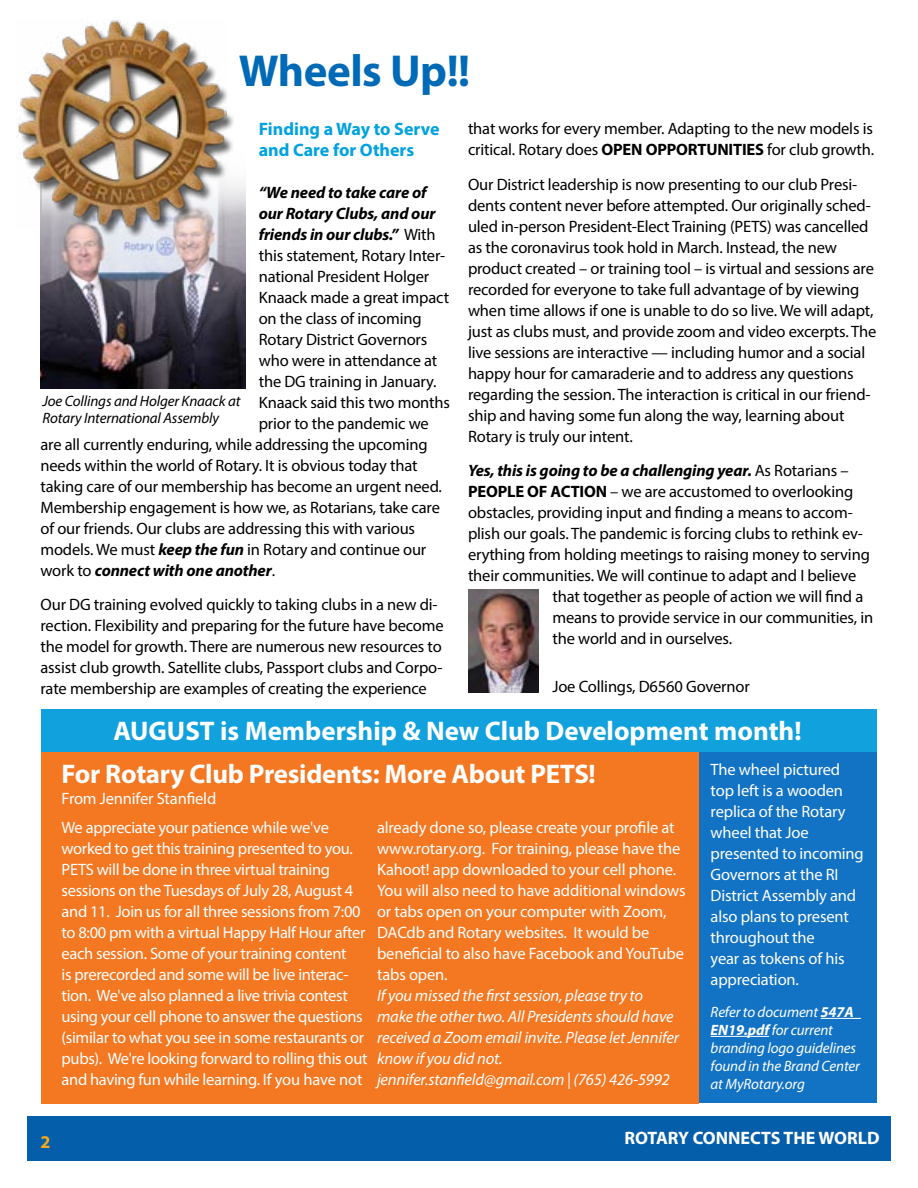
<style>
.page{position:relative;width:918px;height:1188px;background:#fff}
.page>*{position:absolute;margin:0;border:0;box-sizing:border-box;transform-origin:0 0}
.t1{font:700 45px "Myriad Pro";letter-spacing:-.01em;color:#006ab6}
.t2{font:700 27px "Myriad Pro";letter-spacing:-.005em;color:#fff}
.t3{font:700 18px/21px "Myriad Pro";color:#00a2df}
.t4{font:700 18px "Myriad Pro";color:#fff}
.t5{font:700 18px "Myriad Pro";color:#f6a81c}
.t6{font:16.5px/21px "Myriad Pro";letter-spacing:-.01em;color:#000}
.t7{font:16.5px/21px "Myriad Pro";letter-spacing:-.02em;color:#fff}
.t8{font:italic 16.5px/21px "Myriad Pro";letter-spacing:-.01em;color:#fff}
.t9{font:italic 700 16.5px "Myriad Pro";letter-spacing:-.01em;color:#000}
.t10{font:italic 15px/18px "Myriad Pro";letter-spacing:-.01em;color:#fff}
.t11{font:italic 15px/16.5px "Myriad Pro";letter-spacing:-.01em;color:#000}
.s1{font-weight:400;font-style:normal}
.s2{font-weight:700;font-style:italic}
.s3{font-weight:700}
</style>
<div class="page">
<div style="left:700px;top:753px;width:177px;height:350px;background:#1272c3"></div>
<img style="left:40px;top:216px;width:205px;height:173px">
<div style="left:27px;top:1117px;width:864px;height:44px;background:#055eaa"></div>
<img style="left:468px;top:589px;width:71px;height:103px">
<div style="left:41px;top:752px;width:658px;height:351px;background:#f47721"></div>
<svg style="left:235px;top:183px;width:11px;height:33px"></svg>
<div style="left:21px;top:23px;width:214px;height:214px;background:#000;opacity:.6"></div>
<img style="left:16px;top:20px;width:210px;height:209px">
<div style="left:41px;top:709px;width:836px;height:43px;background:#11a1dc"></div>
<hr style="left:821px;top:1018px;width:40px;height:1px;background:#fff">
<hr style="left:711px;top:1036px;width:58px;height:1px;background:#fff">
<h1 class="t1" style="left:239px;top:42px;width:233px">Wheels Up!!</h1>
<p class="t3" style="left:259px;top:118px;width:182px">Finding a Way to Serve and Care for Others</p>
<p class="t9" style="left:259px;top:181px;width:169px">“We need to take care of</p>
<p class="t9" style="left:259px;top:202px;width:178px">our Rotary Clubs, and our</p>
<p class="t9" style="left:259px;top:223px;width:178px">friends in our clubs.” <span class="s1">With</span></p>
<p class="t6" style="left:259px;top:244px;width:188px">this statement, Rotary Inter-</p>
<p class="t6" style="left:259px;top:265px;width:172px">national President Holger</p>
<p class="t6" style="left:259px;top:286px;width:192px">Knaack made a great impact</p>
<p class="t6" style="left:259px;top:307px;width:164px">on the class of incoming</p>
<p class="t6" style="left:259px;top:328px;width:170px">Rotary District Governors</p>
<p class="t6" style="left:259px;top:349px;width:180px">who were in attendance at</p>
<p class="t6" style="left:259px;top:370px;width:179px">the DG training in January.</p>
<p class="t6" style="left:259px;top:391px;width:193px">Knaack said this two months</p>
<p class="t6" style="left:259px;top:412px;width:171px">prior to the pandemic we</p>
<p class="t6" style="left:41px;top:433px;width:389px">are all currently enduring, while addressing the upcoming</p>
<p class="t6" style="left:41px;top:454px;width:379px">needs within the world of Rotary. It is obvious today that</p>
<p class="t6" style="left:41px;top:475px;width:403px">taking care of our membership has become an urgent need.</p>
<p class="t6" style="left:41px;top:496px;width:401px">Membership engagement is how we, as Rotarians, take care</p>
<p class="t6" style="left:41px;top:517px;width:376px">of our friends. Our clubs are addressing this with various</p>
<p class="t6" style="left:41px;top:538px;width:387px">models. We must <span class="s2">keep the fun</span> in Rotary and continue our</p>
<p class="t9" style="left:41px;top:559px;width:236px"><span class="s1">work to</span> connect with one another<span class="s1">.</span></p>
<p class="t6" style="left:41px;top:594px;width:405px">Our DG training evolved quickly to taking clubs in a new di&shy;rection. Flexibility and preparing for the future have become the model for growth. There are numerous new resources to assist club growth. Satellite clubs, Passport clubs and Corpo&shy;rate membership are examples of creating the experience</p>
<p class="t11" style="left:43px;top:393px;width:199px">Joe Collings and Holger Knaack at<br>Rotary International Assembly</p>
<p class="t6" style="left:468px;top:118px;width:408px">that works for every member. Adapting to the new models is critical. Rotary does <span class="s3">OPEN OPPORTUNITIES</span> for club growth.</p>
<p class="t6" style="left:468px;top:173px;width:410px">Our District leadership is now presenting to our club Presi&shy;dents content never before attempted. Our originally sched&shy;uled in-person President-Elect Training (PETS) was cancelled as the coronavirus took hold in March. Instead, the new product created – or training tool – is virtual and sessions are recorded for everyone to take full advantage of by viewing when time allows if one is unable to do so live. We will adapt, just as clubs must, and provide zoom and video excerpts. The live sessions are interactive — including humor and a social happy hour for camaraderie and to address any questions regarding the session. The interaction is critical in our friend&shy;ship and having some fun along the way, learning about Rotary is truly our intent.</p>
<p class="t9" style="left:468px;top:460px;width:382px">Yes, this is going to be a challenging year. <span class="s1">As Rotarians –</span></p>
<p class="t6" style="left:468px;top:481px;width:387px"><span class="s3">PEOPLE OF ACTION</span> – we are accustomed to overlooking</p>
<p class="t6" style="left:468px;top:502px;width:386px">obstacles, providing input and finding a means to accom-</p>
<p class="t6" style="left:468px;top:523px;width:396px">plish our goals. The pandemic is forcing clubs to rethink ev-</p>
<p class="t6" style="left:468px;top:544px;width:403px">erything from holding meetings to raising money to serving</p>
<p class="t6" style="left:468px;top:565px;width:390px">their communities. We will continue to adapt and I believe</p>
<p class="t6" style="left:552px;top:586px;width:312px">that together as people of action we will find a</p>
<p class="t6" style="left:552px;top:607px;width:322px">means to provide service in our communities, in</p>
<p class="t6" style="left:552px;top:628px;width:181px">the world and in ourselves.</p>
<p class="t6" style="left:552px;top:676px;width:199px">Joe Collings, D6560 Governor</p>
<h2 class="t2" style="left:113px;top:714px;width:690px">AUGUST is Membership &amp; New Club Development month!</h2>
<h2 class="t2" style="left:62px;top:756px;width:536px">For Rotary Club Presidents: More About PETS!</h2>
<p class="t7" style="left:62px;top:787px;width:156px">From Jennifer Stanfield</p>
<p class="t7" style="left:62px;top:817px;width:308px">We appreciate your patience while we've worked to get this training presented to you.<br>PETS will be done in three virtual training sessions on the Tuesdays of July 28, August 4 and 11. Join us for all three sessions from 7:00 to 8:00 pm with a virtual Happy Half Hour after each session. Some of your training content<br>is prerecorded and some will be live interac&shy;tion. We've also planned a live trivia contest using your cell phone to answer the questions (similar to what you see in some restaurants or pubs). We're looking forward to rolling this out and having fun while learning. If you have not</p>
<p class="t7" style="left:377px;top:817px;width:310px">already done so, please create your profile at www.rotary.org. For training, please have the Kahoot! app downloaded to your cell phone.<br>You will also need to have additional windows or tabs open on your computer with Zoom, DACdb and Rotary websites. It would be beneficial to also have Facebook and YouTube tabs open.</p>
<p class="t8" style="left:377px;top:985px;width:304px">If you missed the first session, please try to make the other two. All Presidents should have received a Zoom email invite. Please let Jennifer know if you did not. jennifer.stanfield@gmail.com | (765) 426-5992</p>
<p class="t7" style="left:711px;top:759px;width:155px">The wheel pictured top left is a wooden replica of the Rotary wheel that Joe presented to incoming<br>Governors at the RI<br>District Assembly and also plans to present throughout the<br>year as tokens of his appreciation.</p>
<p class="t10" style="left:711px;top:1003px;width:152px">Refer to document <span class="s3">547A_<br>EN19.pdf</span> for current branding logo guidelines found in the Brand Center at MyRotary.org</p>
<p class="t5" style="left:41px;top:1130px;width:11px">2</p>
<p class="t4" style="left:625px;top:1126px;width:257px">ROTARY CONNECTS THE WORLD</p>
</div>
